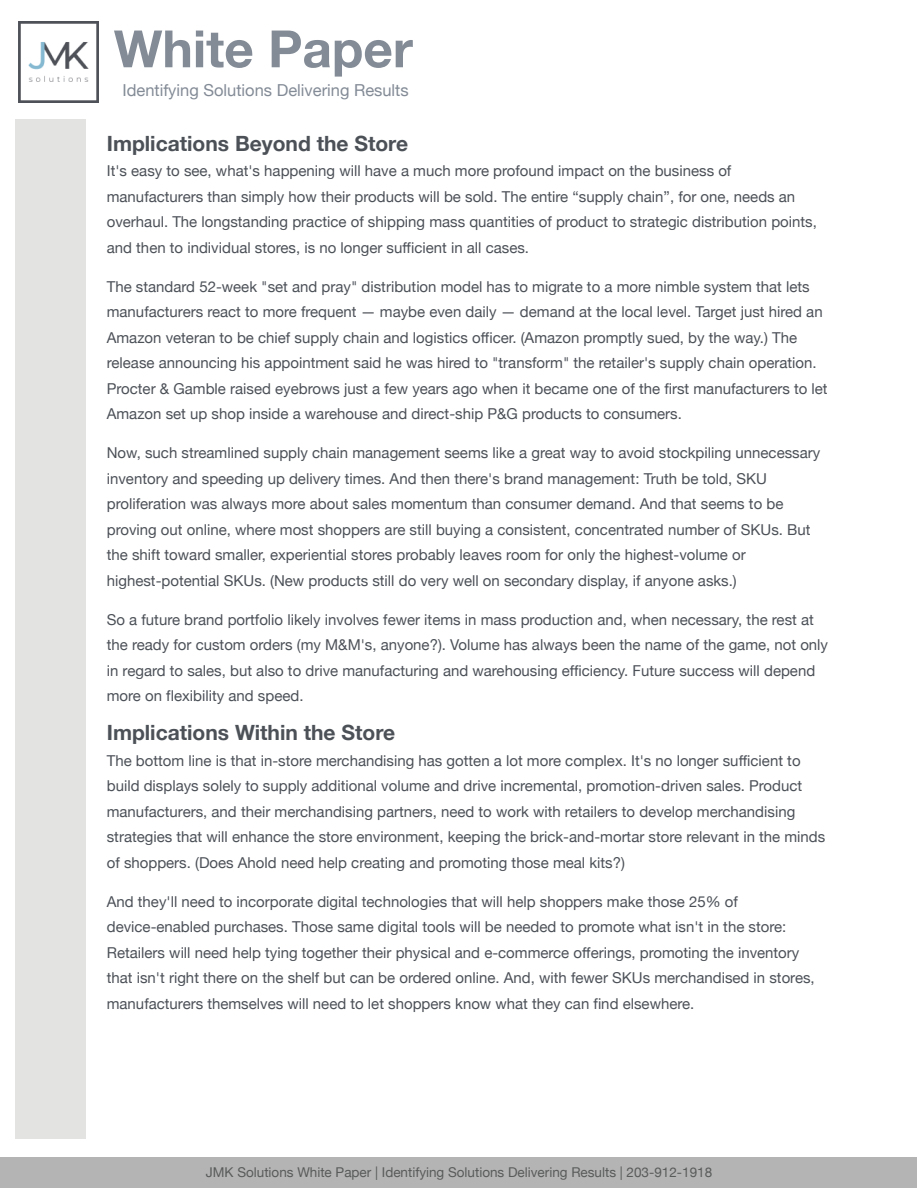
<style>
.page{position:relative;width:918px;height:1188px;background:#fff}
.page>*{position:absolute;margin:0;border:0;box-sizing:border-box;transform-origin:0 0}
.t1{font:700 21px "Helvetica Neue";color:#4c5158}
.t2{font:16.5px "Helvetica Neue";color:#838b96}
.t3{font:15px/25.5px "Helvetica Neue";color:#4c5158}
.t4{font:13.5px "Helvetica Neue";color:#595a5a}
</style>
<div class="page">
<div style="left:0;top:1158px;width:917px;height:30px;background:#b4b4b5"></div>
<img style="left:18px;top:22px;width:80px;height:80px">
<svg style="left:114px;top:31px;width:76px;height:36px"></svg>
<svg style="left:196px;top:31px;width:56px;height:37px"></svg>
<svg style="left:272px;top:31px;width:141px;height:46px"></svg>
<div style="left:15px;top:120px;width:71px;height:1019px;background:#e3e3e2"></div>
<p class="t2" style="left:122px;top:78px;width:288px">Identifying Solutions Delivering Results</p>
<h1 class="t1" style="left:107px;top:127px;width:303px">Implications Beyond the Store</h1>
<p class="t3" style="left:107px;top:159px;width:712px">It's easy to see, what's happening will have a much more profound impact on the business of manufacturers than simply how their products will be sold. The entire “supply chain”, for one, needs an overhaul. The longstanding practice of shipping mass quantities of product to strategic distribution points, and then to individual stores, is no longer sufficient in all cases.</p>
<p class="t3" style="left:107px;top:274px;width:722px">The standard 52-week "set and pray" distribution model has to migrate to a more nimble system that lets manufacturers react to more frequent — maybe even daily — demand at the local level. Target just hired an Amazon veteran to be chief supply chain and logistics officer. (Amazon promptly sued, by the way.) The release announcing his appointment said he was hired to "transform" the retailer's supply chain operation.<br>Procter &amp; Gamble raised eyebrows just a few years ago when it became one of the first manufacturers to let Amazon set up shop inside a warehouse and direct-ship P&amp;G products to consumers.</p>
<p class="t3" style="left:107px;top:441px;width:715px">Now, such streamlined supply chain management seems like a great way to avoid stockpiling unnecessary inventory and speeding up delivery times. And then there's brand management: Truth be told, SKU proliferation was always more about sales momentum than consumer demand. And that seems to be proving out online, where most shoppers are still buying a consistent, concentrated number of SKUs. But the shift toward smaller, experiential stores probably leaves room for only the highest-volume or highest-potential SKUs. (New products still do very well on secondary display, if anyone asks.)</p>
<p class="t3" style="left:107px;top:607px;width:723px">So a future brand portfolio likely involves fewer items in mass production and, when necessary, the rest at the ready for custom orders (my M&amp;M's, anyone?). Volume has always been the name of the game, not only in regard to sales, but also to drive manufacturing and warehousing efficiency. Future success will depend more on flexibility and speed.</p>
<h1 class="t1" style="left:107px;top:716px;width:290px">Implications Within the Store</h1>
<p class="t3" style="left:107px;top:748px;width:720px">The bottom line is that in-store merchandising has gotten a lot more complex. It's no longer sufficient to build displays solely to supply additional volume and drive incremental, promotion-driven sales. Product manufacturers, and their merchandising partners, need to work with retailers to develop merchandising strategies that will enhance the store environment, keeping the brick-and-mortar store relevant in the minds of shoppers. (Does Ahold need help creating and promoting those meal kits?)</p>
<p class="t3" style="left:107px;top:889px;width:709px">And they'll need to incorporate digital technologies that will help shoppers make those 25% of device-enabled purchases. Those same digital tools will be needed to promote what isn't in the store:<br>Retailers will need help tying together their physical and e-commerce offerings, promoting the inventory that isn't right there on the shelf but can be ordered online. And, with fewer SKUs merchandised in stores, manufacturers themselves will need to let shoppers know what they can find elsewhere.</p>
<p class="t4" style="left:206px;top:1163px;width:508px">JMK Solutions White Paper | Identifying Solutions Delivering Results | 203-912-1918</p>
</div>
